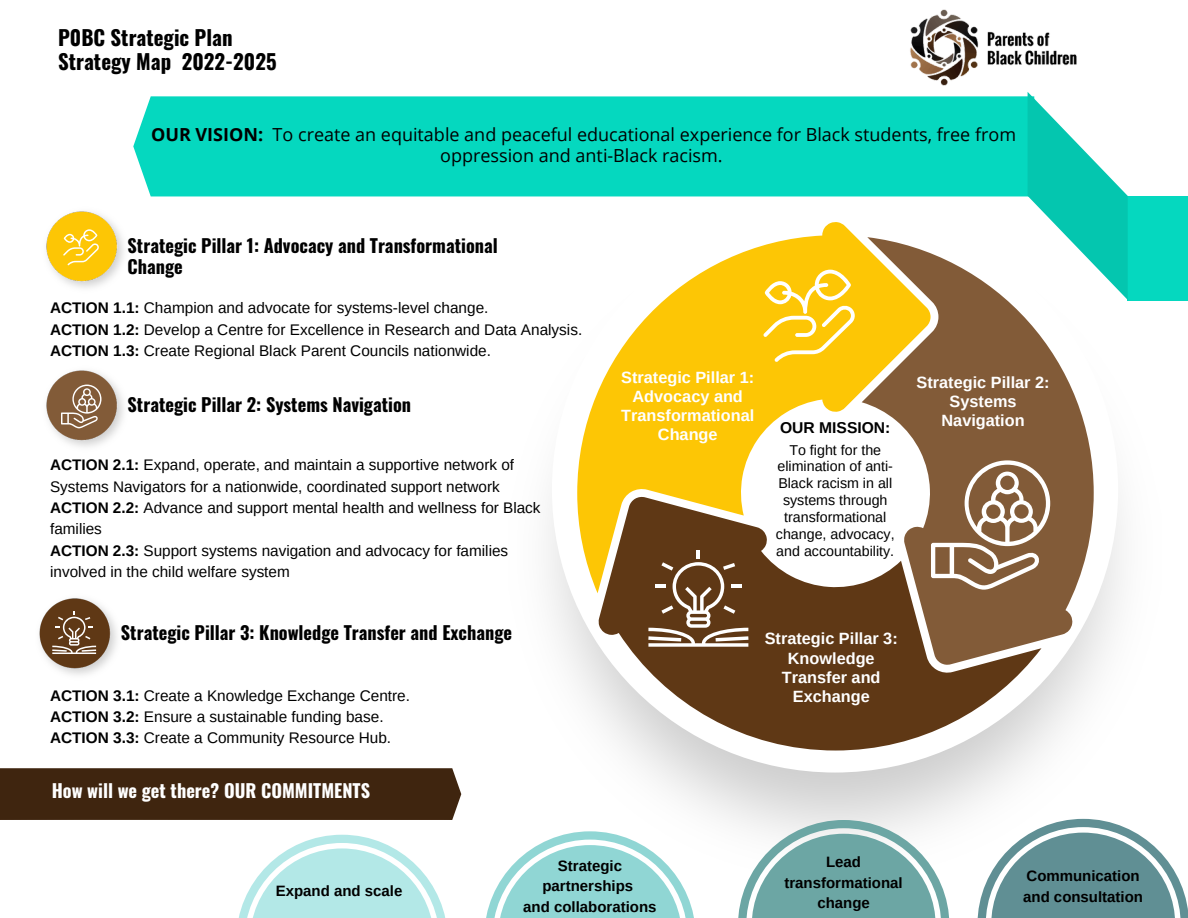
<style>
.page{position:relative;width:1188px;height:918px;background:#fff}
.page>*{position:absolute;margin:0;border:0;box-sizing:border-box;transform-origin:0 0}
.t1{font:700 20.85px/24.8px "Oswald";color:#000}
.t2{font:700 18.3px/21.3px "Oswald";color:#000}
.t3{font:700 18.3px "Oswald";color:#fff}
.t4{font:18px/21.3px "Open Sans";color:#000;text-align:center}
.t5{font:700 16.35px/19.2px "Arimo";color:#fff;text-align:center}
.t6{font:700 15.6px "Arimo";color:#000}
.t7{font:15.3px/21.3px "Arimo";color:#000}
.t8{font:700 15px/20.2px "Arimo";color:#000;text-align:center}
.t9{font:14.25px/16.8px "Arimo";color:#000;text-align:center}
.s1{font-weight:700}
</style>
<div class="page">
<img style="left:548px;top:300px;width:580px;height:522px">
<div style="left:552px;top:207px;width:566px;height:566px;background:#fff;border-radius:50%"></div>
<svg style="left:598px;top:593px;width:444px;height:158px;fill:#5f3815"></svg>
<svg style="left:862px;top:253px;width:232px;height:412px;fill:#825b38"></svg>
<svg style="left:577px;top:222px;width:354px;height:371px"></svg>
<svg style="left:763px;top:270px;width:92px;height:92px"></svg>
<img style="left:46px;top:211px;width:70px;height:77px">
<svg style="left:63px;top:219px;width:61px;height:54px;background:#fad142"></svg>
<img style="left:46px;top:370px;width:70px;height:77px">
<img style="left:39px;top:598px;width:70px;height:77px">
<div style="left:133px;top:96px;width:895px;height:100px;background:#05d8bf"></div>
<img style="left:891px;top:9px;width:186px;height:118px">
<div style="left:1128px;top:196px;width:60px;height:105px;background:#05d8bf"></div>
<svg style="left:1028px;top:92px;width:100px;height:208px"></svg>
<svg style="left:931px;top:460px;width:119px;height:130px"></svg>
<svg style="left:61px;top:379px;width:63px;height:53px;background:#a3886f"></svg>
<svg style="left:648px;top:550px;width:100px;height:97px"></svg>
<svg style="left:52px;top:607px;width:65px;height:53px;background:#896d54"></svg>
<svg style="left:238px;top:835px;width:208px;height:83px"></svg>
<svg style="left:486px;top:831px;width:208px;height:87px"></svg>
<svg style="left:977px;top:819px;width:211px;height:99px"></svg>
<svg style="left:738px;top:820px;width:211px;height:98px"></svg>
<div style="left:0;top:768px;width:461px;height:52px;background:#3f250f"></div>
<h1 class="t1" style="left:58px;top:24px;width:220px">P0BC Strategic Plan<br>Strategy Map 2022-2025</h1>
<p class="t4" style="left:151px;top:123px;width:866px"><span class="s1">OUR VISION:</span> To create an equitable and peaceful educational experience for Black students, free from oppression and anti-Black racism.</p>
<p class="t2" style="left:128px;top:234px;width:372px">Strategic Pillar 1: Advocacy and Transformational<br>Change</p>
<p class="t7" style="left:50px;top:297px;width:534px"><span class="s1">ACTION 1.1:</span> Champion and advocate for systems-level change.<br><span class="s1">ACTION 1.2:</span> Develop a Centre for Excellence in Research and Data Analysis.<br><span class="s1">ACTION 1.3:</span> Create Regional Black Parent Councils nationwide.</p>
<p class="t2" style="left:128px;top:393px;width:285px">Strategic Pillar 2: Systems Navigation</p>
<p class="t7" style="left:50px;top:454px;width:492px"><span class="s1">ACTION 2.1:</span> Expand, operate, and maintain a supportive network of Systems Navigators for a nationwide, coordinated support network <span class="s1">ACTION 2.2:</span> Advance and support mental health and wellness for Black families<br><span class="s1">ACTION 2.3:</span> Support systems navigation and advocacy for families involved in the child welfare system</p>
<p class="t2" style="left:121px;top:621px;width:393px">Strategic Pillar 3: Knowledge Transfer and Exchange</p>
<p class="t7" style="left:50px;top:685px;width:361px"><span class="s1">ACTION 3.1:</span> Create a Knowledge Exchange Centre.<br><span class="s1">ACTION 3.2:</span> Ensure a sustainable funding base.<br><span class="s1">ACTION 3.3:</span> Create a Community Resource Hub.</p>
<p class="t3" style="left:52px;top:776px;width:320px">How will we get there? OUR COMMITMENTS</p>
<p class="t5" style="left:621px;top:367px;width:134px">Strategic Pillar 1:<br>Advocacy and<br>Transformational<br>Change</p>
<p class="t6" style="left:780px;top:418px;width:112px">OUR MISSION:</p>
<p class="t9" style="left:776px;top:441px;width:120px">To fight for the elimination of anti-<br>Black racism in all systems through transformational change, advocacy, and accountability.</p>
<p class="t5" style="left:917px;top:373px;width:134px">Strategic Pillar 2:<br>Systems<br>Navigation</p>
<p class="t5" style="left:765px;top:629px;width:134px">Strategic Pillar 3:<br>Knowledge<br>Transfer and<br>Exchange</p>
<p class="t8" style="left:276px;top:881px;width:128px">Expand and scale</p>
<p class="t8" style="left:523px;top:856px;width:135px">Strategic partnerships<br>and collaborations</p>
<p class="t8" style="left:784px;top:852px;width:120px">Lead transformational change</p>
<p class="t8" style="left:1023px;top:866px;width:121px;text-align:left">Communication and consultation</p>
</div>
